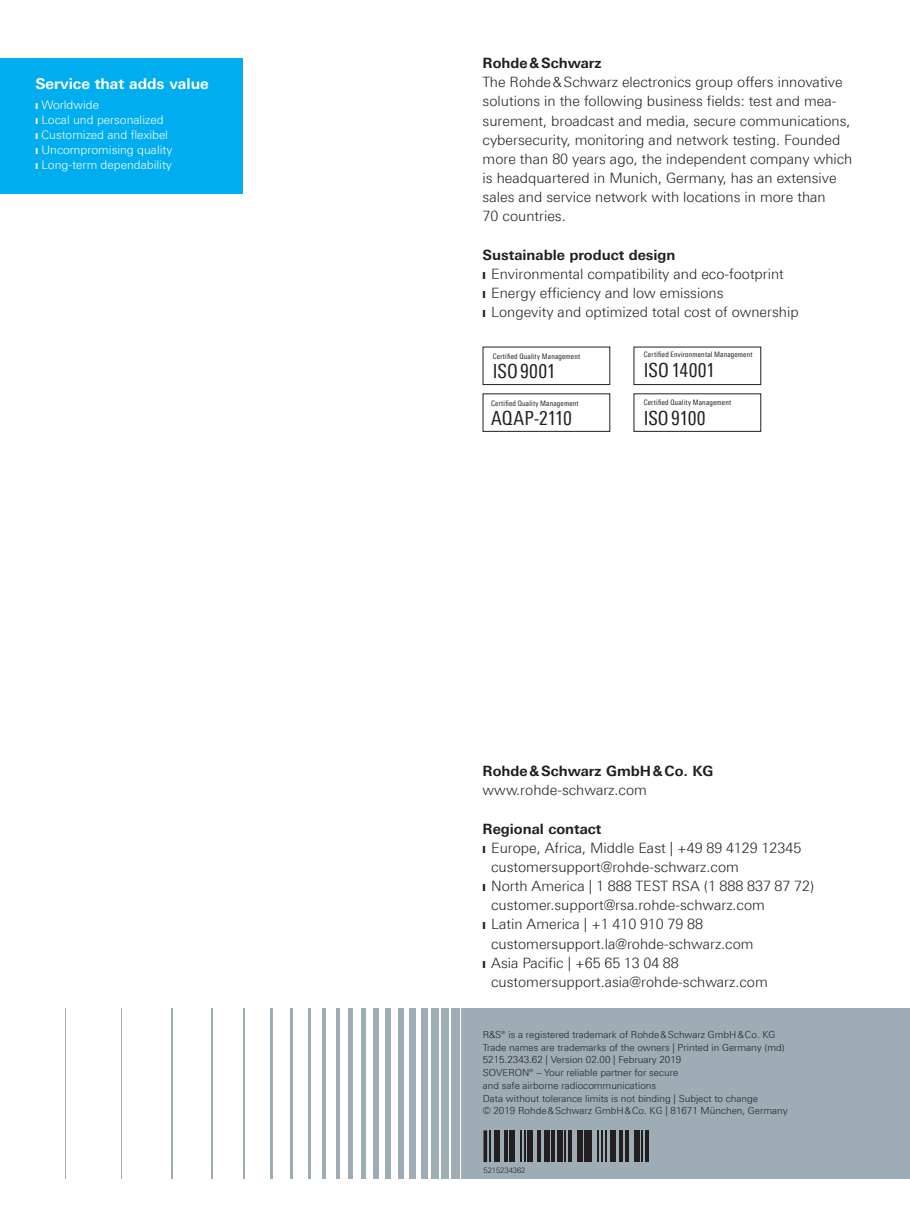
<style>
.page{position:relative;width:910px;height:1208px;background:#fff}
.page>*{position:absolute;margin:0;border:0;box-sizing:border-box;transform-origin:0 0}
.t1{font:19.5px "Linotype Univers 420 Cn";letter-spacing:.005em;color:#231f20}
.t2{font:700 15px "Linotype Univers 630";color:#fff}
.t3{font:300 14.25px/19.2px "Linotype Univers 330";color:#231f20}
.t4{font:700 14.25px "Linotype Univers 630";color:#231f20}
.t5{font:300 11.85px/15px "Linotype Univers 330";color:#fff}
.t6{font:300 9.75px/12.8px "Linotype Univers 330";color:#231f20}
.t7{font:7.5px "Linotype Univers 420 Cn";letter-spacing:.025em;color:#231f20}
.t8{font:300 7.5px "Linotype Univers 330";color:#231f20}
</style>
<div class="page">
<div style="left:634px;top:347px;width:127px;height:38px;border:1px solid #231f20"></div>
<div style="left:483px;top:347px;width:127px;height:38px;border:1px solid #231f20"></div>
<div style="left:634px;top:393px;width:127px;height:39px;border:1px solid #231f20"></div>
<div style="left:483px;top:393px;width:127px;height:39px;border:1px solid #231f20"></div>
<div style="left:0;top:58px;width:243px;height:136px;background:#00aeef"></div>
<div style="left:461px;top:1008px;width:8px;height:170px;background:#9dacb5"></div>
<div style="left:451px;top:1008px;width:8px;height:170px;background:#9dacb5"></div>
<div style="left:441px;top:1008px;width:8px;height:170px;background:#9dacb5"></div>
<div style="left:432px;top:1008px;width:7px;height:170px;background:#9dacb5"></div>
<div style="left:421px;top:1008px;width:7px;height:170px;background:#9dacb5"></div>
<div style="left:409px;top:1008px;width:7px;height:170px;background:#9dacb5"></div>
<div style="left:398px;top:1008px;width:6px;height:170px;background:#9dacb5"></div>
<div style="left:386px;top:1008px;width:5px;height:170px;background:#9dacb5"></div>
<div style="left:373px;top:1008px;width:5px;height:170px;background:#9dacb5"></div>
<div style="left:361px;top:1008px;width:5px;height:170px;background:#9dacb5"></div>
<hr style="left:349px;top:1008px;width:4px;height:170px;background:#9dacb5">
<hr style="left:336px;top:1008px;width:4px;height:170px;background:#9dacb5">
<hr style="left:323px;top:1008px;width:3px;height:170px;background:#9dacb5">
<hr style="left:308px;top:1008px;width:3px;height:170px;background:#9dacb5">
<hr style="left:290px;top:1008px;width:3px;height:170px;background:#9dacb5">
<hr style="left:270px;top:1008px;width:3px;height:170px;background:#9dacb5">
<hr style="left:243px;top:1008px;width:2px;height:170px;background:#9dacb5">
<hr style="left:211px;top:1008px;width:1px;height:170px;background:#9dacb5">
<hr style="left:172px;top:1008px;width:1px;height:170px;background:#9dacb5">
<hr style="left:121px;top:1008px;width:1px;height:170px;background:#9dacb5">
<hr style="left:65px;top:1008px;width:1px;height:170px;background:#9dacb5">
<div style="left:470px;top:1008px;width:440px;height:170px;background:#9dacb5"></div>
<div style="left:584px;top:1130px;width:8px;height:32px;background:#231f20"></div>
<div style="left:634px;top:1130px;width:6px;height:32px;background:#231f20"></div>
<div style="left:610px;top:1130px;width:6px;height:32px;background:#231f20"></div>
<div style="left:494px;top:1130px;width:6px;height:32px;background:#231f20"></div>
<div style="left:577px;top:1130px;width:6px;height:32px;background:#231f20"></div>
<div style="left:509px;top:1130px;width:6px;height:32px;background:#231f20"></div>
<div style="left:557px;top:1130px;width:5px;height:32px;background:#231f20"></div>
<div style="left:544px;top:1130px;width:6px;height:32px;background:#231f20"></div>
<div style="left:528px;top:1130px;width:5px;height:32px;background:#231f20"></div>
<hr style="left:645px;top:1130px;width:4px;height:32px;background:#231f20">
<hr style="left:537px;top:1130px;width:3px;height:32px;background:#231f20">
<svg style="left:483px;top:1130px;width:4px;height:32px"></svg>
<hr style="left:625px;top:1130px;width:4px;height:32px;background:#231f20">
<hr style="left:551px;top:1130px;width:4px;height:32px;background:#231f20">
<hr style="left:619px;top:1130px;width:4px;height:32px;background:#231f20">
<hr style="left:504px;top:1130px;width:3px;height:32px;background:#231f20">
<hr style="left:568px;top:1130px;width:4px;height:32px;background:#231f20">
<hr style="left:524px;top:1130px;width:2px;height:32px;background:#231f20">
<hr style="left:597px;top:1130px;width:2px;height:32px;background:#231f20">
<hr style="left:601px;top:1130px;width:2px;height:32px;background:#231f20">
<hr style="left:605px;top:1130px;width:1px;height:32px;background:#231f20">
<hr style="left:489px;top:1130px;width:2px;height:32px;background:#231f20">
<hr style="left:520px;top:1130px;width:2px;height:32px;background:#231f20">
<hr style="left:641px;top:1130px;width:2px;height:32px;background:#231f20">
<hr style="left:564px;top:1130px;width:2px;height:32px;background:#231f20">
<p class="t2" style="left:35px;top:74px;width:175px">Service that adds value</p>
<p class="t5" style="left:35px;top:97px;width:139px">❙ Worldwide<br>❙ Local und personalized<br>❙ Customized and flexibel ❙ Uncompromising quality ❙ Long-term dependability</p>
<p class="t4" style="left:483px;top:54px;width:120px">Rohde&amp;Schwarz</p>
<p class="t3" style="left:483px;top:72px;width:371px">The Rohde&amp;Schwarz electronics group offers innovative solutions in the following business fields: test and mea&shy;surement, broadcast and media, secure communications, cybersecurity, monitoring and network testing. Founded more than 80 years ago, the independent company which is headquartered in Munich, Germany, has an extensive sales and service network with locations in more than<br>70 countries.</p>
<p class="t4" style="left:483px;top:246px;width:194px">Sustainable product design</p>
<p class="t3" style="left:483px;top:264px;width:318px">❙ Environmental compatibility and eco-footprint<br>❙ Energy efficiency and low emissions<br>❙ Longevity and optimized total cost of ownership</p>
<p class="t7" style="left:644px;top:350px;width:110px">Certified Environmental Management</p>
<h1 class="t1" style="left:644px;top:359px;width:73px">ISO14001</h1>
<p class="t7" style="left:493px;top:351px;width:89px">Certified Quality Management</p>
<h1 class="t1" style="left:493px;top:360px;width:64px">ISO9001</h1>
<p class="t7" style="left:491px;top:399px;width:89px">Certified Quality Management</p>
<h1 class="t1" style="left:491px;top:406px;width:82px">AQAP-2110</h1>
<p class="t7" style="left:644px;top:398px;width:89px">Certified Quality Management</p>
<h1 class="t1" style="left:644px;top:406px;width:63px">ISO9100</h1>
<p class="t4" style="left:483px;top:762px;width:232px">Rohde&amp;Schwarz GmbH&amp;Co. KG</p>
<p class="t3" style="left:483px;top:780px;width:166px">www.rohde-schwarz.com</p>
<p class="t4" style="left:483px;top:820px;width:120px">Regional contact</p>
<p class="t3" style="left:483px;top:838px;width:320px">❙ Europe, Africa, Middle East | +49 89 4129 12345</p>
<p class="t3" style="left:491px;top:857px;width:249px">customersupport@rohde-schwarz.com</p>
<p class="t3" style="left:483px;top:876px;width:333px">❙ North America | 1 888 TEST RSA (1 888 837 87 72)</p>
<p class="t3" style="left:491px;top:895px;width:275px">customer.support@rsa.rohde-schwarz.com</p>
<p class="t3" style="left:483px;top:914px;width:222px">❙ Latin America | +1 410 910 79 88</p>
<p class="t3" style="left:491px;top:933px;width:264px">customersupport.la@rohde-schwarz.com</p>
<p class="t3" style="left:483px;top:953px;width:198px">❙ Asia Pacific | +65 65 13 04 88</p>
<p class="t3" style="left:491px;top:972px;width:278px">customersupport.asia@rohde-schwarz.com</p>
<p class="t6" style="left:483px;top:1028px;width:306px">R&amp;S® is a registered trademark of Rohde&amp;Schwarz GmbH&amp;Co. KG Trade names are trademarks of the owners | Printed in Germany (md)<br>5215.2343.62 | Version 02.00 | February 2019<br>SOVERON® – Your reliable partner for secure<br>and safe airborne radiocommunications<br>Data without tolerance limits is not binding | Subject to change<br>© 2019 Rohde&amp;Schwarz GmbH&amp;Co. KG | 81671 München, Germany</p>
<p class="t8" style="left:483px;top:1165px;width:43px">5215234362</p>
</div>
